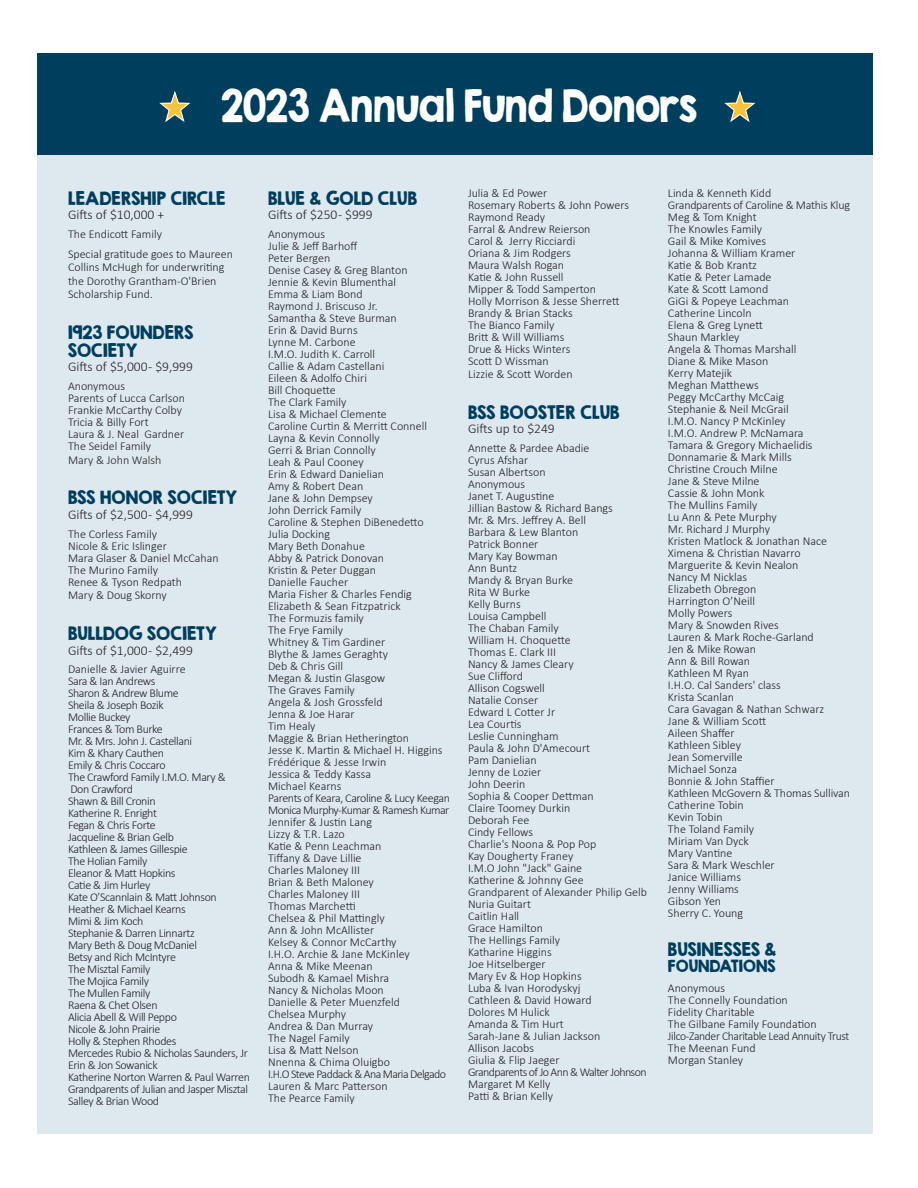
<style>
.page{position:relative;width:918px;height:1188px;background:#fff}
.page>*{position:absolute;margin:0;border:0;box-sizing:border-box;transform-origin:0 0}
.t1{font:40.5px "KG Second Chances Solid";letter-spacing:-.01em;color:#fff;scale:.9 1}
.t2{font:16.5px/18px "KG Second Chances Solid";color:#003e5e}
.t3{font:15px "KG Second Chances Solid";color:#003e5e}
.t4{font:300 13.5px "Calibri";color:#231f20}
.t5{font:300 12px/12px "Calibri";color:#231f20}
.t6{font:300 12px/12px "Calibri";letter-spacing:-.03em;color:#231f20}
</style>
<div class="page">
<div style="left:37px;top:53px;width:836px;height:102px;background:#003e5e"></div>
<div style="left:37px;top:155px;width:836px;height:979px;background:#dde8ef"></div>
<svg style="left:159px;top:91px;width:32px;height:31px"></svg>
<svg style="left:724px;top:91px;width:32px;height:31px"></svg>
<h1 class="t1" style="left:221px;top:80px;width:530px">2023 Annual Fund Donors</h1>
<h2 class="t2" style="left:68px;top:189px;width:159px">LEADERSHIP CIRCLE</h2>
<p class="t4" style="left:68px;top:207px;width:98px">Gifts of $10,000 +</p>
<p class="t5" style="left:68px;top:225px;width:166px;line-height:19.5px">The Endicott Family<br>Special gratitude goes to Maureen</p>
<p class="t5" style="left:68px;top:261px;width:158px;line-height:13.5px">Collins McHugh for underwriting the Dorothy Grantham-O'Brien<br>Scholarship Fund.</p>
<h2 class="t2" style="left:68px;top:323px;width:127px">1923 FOUNDERS<br>SOCIETY</h2>
<p class="t4" style="left:68px;top:359px;width:126px">Gifts of $5,000- $9,999</p>
<p class="t5" style="left:68px;top:380px;width:119px">Anonymous<br>Parents of Lucca Carlson<br>Frankie McCarthy Colby<br>Tricia &amp; Billy Fort<br>Laura &amp; J. Neal Gardner<br>The Seidel Family</p>
<p class="t5" style="left:68px;top:454px;width:95px">Mary &amp; John Walsh</p>
<h2 class="t2" style="left:68px;top:489px;width:171px">BSS HONOR SOCIETY</h2>
<p class="t4" style="left:68px;top:506px;width:126px">Gifts of $2,500- $4,999</p>
<p class="t5" style="left:68px;top:528px;width:152px">The Corless Family<br>Nicole &amp; Eric Islinger<br>Mara Glaser &amp; Daniel McCahan<br>The Murino Family<br>Renee &amp; Tyson Redpath</p>
<p class="t5" style="left:68px;top:589px;width:100px">Mary &amp; Doug Skorny</p>
<h2 class="t2" style="left:68px;top:624px;width:150px">BULLDOG SOCIETY</h2>
<p class="t4" style="left:68px;top:642px;width:126px">Gifts of $1,000- $2,499</p>
<p class="t6" style="left:68px;top:663px;width:183px">Danielle &amp; Javier Aguirre<br>Sara &amp; Ian Andrews<br>Sharon &amp; Andrew Blume<br>Sheila &amp; Joseph Bozik<br>Mollie Buckey<br>Frances &amp; Tom Burke<br>Mr. &amp; Mrs. John J. Castellani<br>Kim &amp; Khary Cauthen<br>Emily &amp; Chris Coccaro<br>The Crawford Family I.M.O. Mary &amp;<br>Don Crawford<br>Shawn &amp; Bill Cronin<br>Katherine R. Enright<br>Fegan &amp; Chris Forte<br>Jacqueline &amp; Brian Gelb<br>Kathleen &amp; James Gillespie<br>The Holian Family<br>Eleanor &amp; Matt Hopkins<br>Catie &amp; Jim Hurley<br>Kate O’Scannlain &amp; Matt Johnson<br>Heather &amp; Michael Kearns<br>Mimi &amp; Jim Koch<br>Stephanie &amp; Darren Linnartz<br>Mary Beth &amp; Doug McDaniel<br>Betsy and Rich McIntyre<br>The Misztal Family<br>The Mojica Family<br>The Mullen Family<br>Raena &amp; Chet Olsen<br>Alicia Abell &amp; Will Peppo<br>Nicole &amp; John Prairie<br>Holly &amp; Stephen Rhodes<br>Mercedes Rubio &amp; Nicholas Saunders, Jr<br>Erin &amp; Jon Sowanick<br>Katherine Norton Warren &amp; Paul Warren<br>Grandparents of Julian and Jasper Misztal<br>Salley &amp; Brian Wood</p>
<h2 class="t2" style="left:268px;top:189px;width:151px">BLUE &amp; GOLD CLUB</h2>
<p class="t4" style="left:268px;top:207px;width:106px">Gifts of $250- $999</p>
<p class="t5" style="left:268px;top:228px;width:183px">Anonymous<br>Julie &amp; Jeff Barhoff<br>Peter Bergen<br>Denise Casey &amp; Greg Blanton<br>Jennie &amp; Kevin Blumenthal<br>Emma &amp; Liam Bond<br>Raymond J. Briscuso Jr.<br>Samantha &amp; Steve Burman<br>Erin &amp; David Burns<br>Lynne M. Carbone<br>I.M.O. Judith K. Carroll<br>Callie &amp; Adam Castellani<br>Eileen &amp; Adolfo Chiri<br>Bill Choquette<br>The Clark Family<br>Lisa &amp; Michael Clemente<br>Caroline Curtin &amp; Merritt Connell<br>Layna &amp; Kevin Connolly<br>Gerri &amp; Brian Connolly<br>Leah &amp; Paul Cooney<br>Erin &amp; Edward Danielian<br>Amy &amp; Robert Dean<br>Jane &amp; John Dempsey<br>John Derrick Family<br>Caroline &amp; Stephen DiBenedetto<br>Julia Docking<br>Mary Beth Donahue<br>Abby &amp; Patrick Donovan<br>Kristin &amp; Peter Duggan<br>Danielle Faucher<br>Maria Fisher &amp; Charles Fendig<br>Elizabeth &amp; Sean Fitzpatrick<br>The Formuzis family<br>The Frye Family<br>Whitney &amp; Tim Gardiner<br>Blythe &amp; James Geraghty<br>Deb &amp; Chris Gill<br>Megan &amp; Justin Glasgow<br>The Graves Family<br>Angela &amp; Josh Grossfeld<br>Jenna &amp; Joe Harar<br>Tim Healy<br>Maggie &amp; Brian Hetherington<br>Jesse K. Martin &amp; Michael H. Higgins<br>Frédérique &amp; Jesse Irwin<br>Jessica &amp; Teddy Kassa<br>Michael Kearns<br>Parents of Keara, Caroline &amp; Lucy Keegan<br>Monica Murphy-Kumar &amp; Ramesh Kumar<br>Jennifer &amp; Justin Lang<br>Lizzy &amp; T.R. Lazo<br>Katie &amp; Penn Leachman<br>Tiffany &amp; Dave Lillie<br>Charles Maloney III<br>Brian &amp; Beth Maloney<br>Charles Maloney III<br>Thomas Marchetti<br>Chelsea &amp; Phil Mattingly<br>Ann &amp; John McAllister<br>Kelsey &amp; Connor McCarthy<br>I.H.O. Archie &amp; Jane McKinley<br>Anna &amp; Mike Meenan<br>Subodh &amp; Kamael Mishra<br>Nancy &amp; Nicholas Moon<br>Danielle &amp; Peter Muenzfeld<br>Chelsea Murphy<br>Andrea &amp; Dan Murray<br>The Nagel Family<br>Lisa &amp; Matt Nelson<br>Nnenna &amp; Chima Oluigbo<br>I.H.O Steve Paddack &amp; Ana Maria Delgado<br>Lauren &amp; Marc Patterson<br>The Pearce Family</p>
<p class="t5" style="left:468px;top:186px;width:162px">Julia &amp; Ed Power<br>Rosemary Roberts &amp; John Powers<br>Raymond Ready<br>Farral &amp; Andrew Reierson<br>Carol &amp; Jerry Ricciardi<br>Oriana &amp; Jim Rodgers<br>Maura Walsh Rogan<br>Katie &amp; John Russell<br>Mipper &amp; Todd Samperton<br>Holly Morrison &amp; Jesse Sherrett<br>Brandy &amp; Brian Stacks<br>The Bianco Family<br>Britt &amp; Will Williams<br>Drue &amp; Hicks Winters<br>Scott D Wissman</p>
<p class="t5" style="left:468px;top:368px;width:106px">Lizzie &amp; Scott Worden</p>
<h2 class="t2" style="left:468px;top:403px;width:153px">BSS BOOSTER CLUB</h2>
<p class="t4" style="left:468px;top:420px;width:88px">Gifts up to $249</p>
<p class="t5" style="left:468px;top:442px;width:181px">Annette &amp; Pardee Abadie<br>Cyrus Afshar<br>Susan Albertson<br>Anonymous<br>Janet T. Augustine<br>Jillian Bastow &amp; Richard Bangs<br>Mr. &amp; Mrs. Jeffrey A. Bell<br>Barbara &amp; Lew Blanton<br>Patrick Bonner<br>Mary Kay Bowman<br>Ann Buntz<br>Mandy &amp; Bryan Burke<br>Rita W Burke<br>Kelly Burns<br>Louisa Campbell<br>The Chaban Family<br>William H. Choquette<br>Thomas E. Clark III<br>Nancy &amp; James Cleary<br>Sue Clifford<br>Allison Cogswell<br>Natalie Conser<br>Edward L Cotter Jr<br>Lea Courtis<br>Leslie Cunningham<br>Paula &amp; John D'Amecourt<br>Pam Danielian<br>Jenny de Lozier<br>John Deerin<br>Sophia &amp; Cooper Dettman<br>Claire Toomey Durkin<br>Deborah Fee<br>Cindy Fellows<br>Charlie's Noona &amp; Pop Pop<br>Kay Dougherty Franey<br>I.M.O John "Jack" Gaine<br>Katherine &amp; Johnny Gee<br>Grandparent of Alexander Philip Gelb<br>Nuria Guitart<br>Caitlin Hall<br>Grace Hamilton<br>The Hellings Family<br>Katharine Higgins<br>Joe Hitselberger<br>Mary Ev &amp; Hop Hopkins<br>Luba &amp; Ivan Horodyskyj<br>Cathleen &amp; David Howard<br>Dolores M Hulick<br>Amanda &amp; Tim Hurt<br>Sarah-Jane &amp; Julian Jackson<br>Allison Jacobs<br>Giulia &amp; Flip Jaeger<br>Grandparents of Jo Ann &amp; Walter Johnson<br>Margaret M Kelly<br>Patti &amp; Brian Kelly</p>
<p class="t5" style="left:668px;top:186px;width:184px">Linda &amp; Kenneth Kidd<br>Grandparents of Caroline &amp; Mathis Klug<br>Meg &amp; Tom Knight<br>The Knowles Family<br>Gail &amp; Mike Komives<br>Johanna &amp; William Kramer<br>Katie &amp; Bob Krantz<br>Katie &amp; Peter Lamade<br>Kate &amp; Scott Lamond<br>GiGi &amp; Popeye Leachman<br>Catherine Lincoln<br>Elena &amp; Greg Lynett<br>Shaun Markley<br>Angela &amp; Thomas Marshall<br>Diane &amp; Mike Mason<br>Kerry Matejik<br>Meghan Matthews<br>Peggy McCarthy McCaig<br>Stephanie &amp; Neil McGrail<br>I.M.O. Nancy P McKinley<br>I.M.O. Andrew P. McNamara<br>Tamara &amp; Gregory Michaelidis<br>Donnamarie &amp; Mark Mills<br>Christine Crouch Milne<br>Jane &amp; Steve Milne<br>Cassie &amp; John Monk<br>The Mullins Family<br>Lu Ann &amp; Pete Murphy<br>Mr. Richard J Murphy<br>Kristen Matlock &amp; Jonathan Nace<br>Ximena &amp; Christian Navarro<br>Marguerite &amp; Kevin Nealon<br>Nancy M Nicklas<br>Elizabeth Obregon<br>Harrington O’Neill<br>Molly Powers<br>Mary &amp; Snowden Rives<br>Lauren &amp; Mark Roche-Garland<br>Jen &amp; Mike Rowan<br>Ann &amp; Bill Rowan<br>Kathleen M Ryan<br>I.H.O. Cal Sanders' class<br>Krista Scanlan<br>Cara Gavagan &amp; Nathan Schwarz<br>Jane &amp; William Scott<br>Aileen Shaffer<br>Kathleen Sibley<br>Jean Somerville<br>Michael Sonza<br>Bonnie &amp; John Staffier<br>Kathleen McGovern &amp; Thomas Sullivan<br>Catherine Tobin<br>Kevin Tobin<br>The Toland Family<br>Miriam Van Dyck<br>Mary Vantine<br>Sara &amp; Mark Weschler<br>Janice Williams<br>Jenny Williams<br>Gibson Yen<br>Sherry C. Young</p>
<h2 class="t2" style="left:668px;top:940px;width:110px">BUSINESSES &amp;</h2>
<p class="t3" style="left:668px;top:956px;width:109px">FOUNDATIONS</p>
<p class="t5" style="left:668px;top:981px;width:183px">Anonymous<br>The Connelly Foundation<br>Fidelity Charitable<br>The Gilbane Family Foundation<br>Jilco-Zander Charitable Lead Annuity Trust<br>The Meenan Fund<br>Morgan Stanley</p>
</div>
